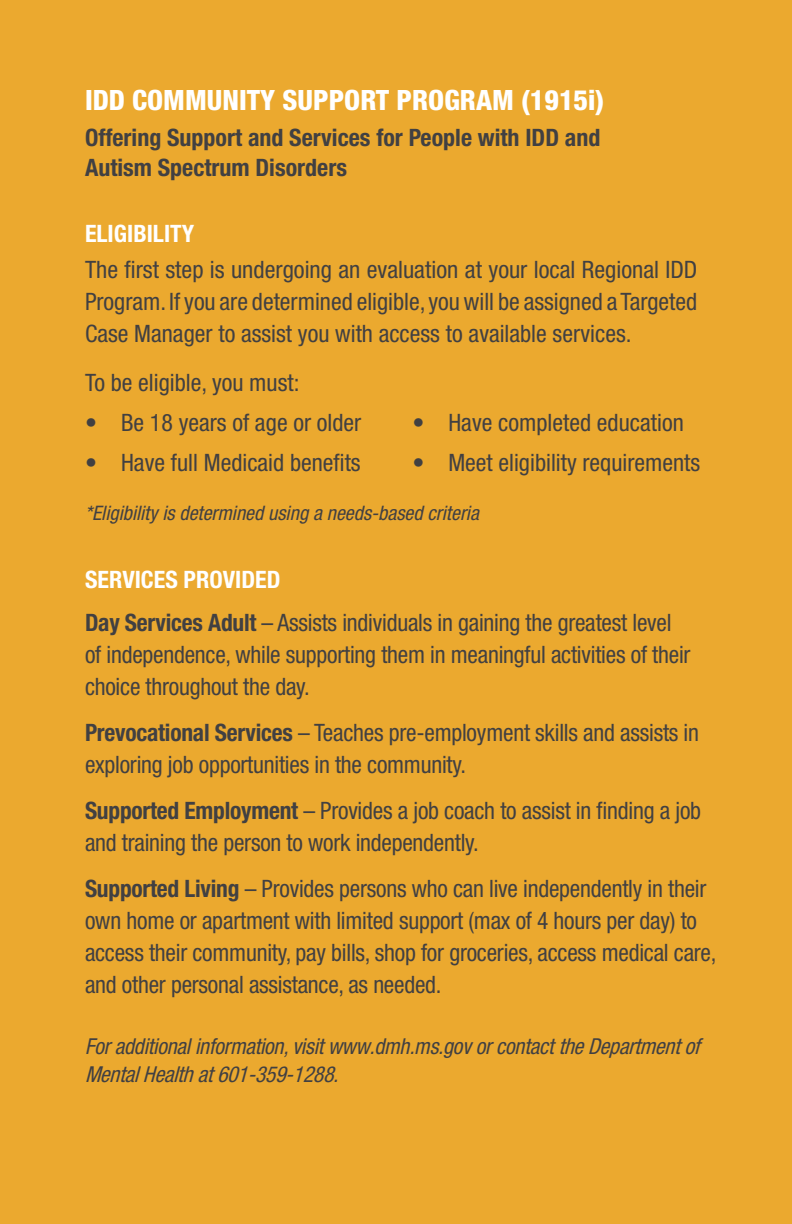
<style>
.page{position:relative;width:792px;height:1224px;background:#eba92f}
.page>*{position:absolute;margin:0;border:0;box-sizing:border-box;transform-origin:0 0}
.t1{font:800 condensed 28px "Helvetica Neue LT Std";color:#fff}
.t2{font:condensed 24px/32px "Helvetica Neue LT Std";letter-spacing:-.01em;color:#414042}
.t3{font:700 condensed 24px/30px "Helvetica Neue LT Std";color:#414042}
.t4{font:700 condensed 24px "Helvetica Neue LT Std";color:#fff}
.t5{font:italic condensed 22px/28px "Helvetica Neue LT Std";letter-spacing:-.01em;color:#414042}
.t6{font:italic condensed 20px "Helvetica Neue LT Std";color:#414042}
.s1{font-weight:700;color:#fff}
.s2{font-weight:700}
.s3{font-style:inherit}
</style>
<div class="page">
<p class="t1" style="left:85px;top:83px;width:521px">IDD COMMUNITY SUPPORT PROGRAM (1915i)</p>
<p class="t3" style="left:85px;top:122px;width:517px">Offering Support and Services for People with IDD and<br>Autism Spectrum Disorders</p>
<p class="t4" style="left:85px;top:219px;width:111px">ELIGIBILITY</p>
<p class="t2" style="left:85px;top:253px;width:614px;text-align:justify">The first step is undergoing an evaluation at your local Regional IDD Program. If you are determined eligible, you will be assigned a Targeted Case Manager to assist you with access to available services.</p>
<p class="t2" style="left:85px;top:366px;width:216px">To be eligible, you must:</p>
<p class="t2" style="left:85px;top:407px;width:278px">• Be 18 years of age or older</p>
<p class="t2" style="left:85px;top:447px;width:277px">• Have full Medicaid benefits</p>
<p class="t2" style="left:412px;top:407px;width:273px">• Have completed education</p>
<p class="t2" style="left:412px;top:447px;width:289px">• Meet eligibility requirements</p>
<p class="t6" style="left:85px;top:502px;width:395px">*Eligibility is determined using a needs-based criteria</p>
<p class="t2" style="left:85px;top:557px;width:588px;line-height:43.8px"><span class="s1">SERVICES PROVIDED<br></span><span class="s2">Day Services Adult</span> – Assists individuals in gaining the greatest level</p>
<p class="t2" style="left:85px;top:639px;width:607px">of independence, while supporting them in meaningful activities of their choice throughout the day.</p>
<p class="t2" style="left:85px;top:716px;width:616px"><span class="s2">Prevocational Services</span> – Teaches pre-employment skills and assists in exploring job opportunities in the community.</p>
<p class="t2" style="left:85px;top:794px;width:618px"><span class="s2">Supported Employment</span> – Provides a job coach to assist in finding a job and training the person to work independently.</p>
<p class="t2" style="left:85px;top:872px;width:633px"><span class="s2">Supported Living</span> – Provides persons who can live independently in their own home or apartment with limited support (max of 4 hours per day) to access their community, pay bills, shop for groceries, access medical care, and other personal assistance, as needed.</p>
<p class="t5" style="left:85px;top:1033px;width:623px">For additional information, visit www.dmh.ms.gov or contact <span class="s3">theDepartmentof<br>MentalHealthat601-359-1288</span>.</p>
</div>
